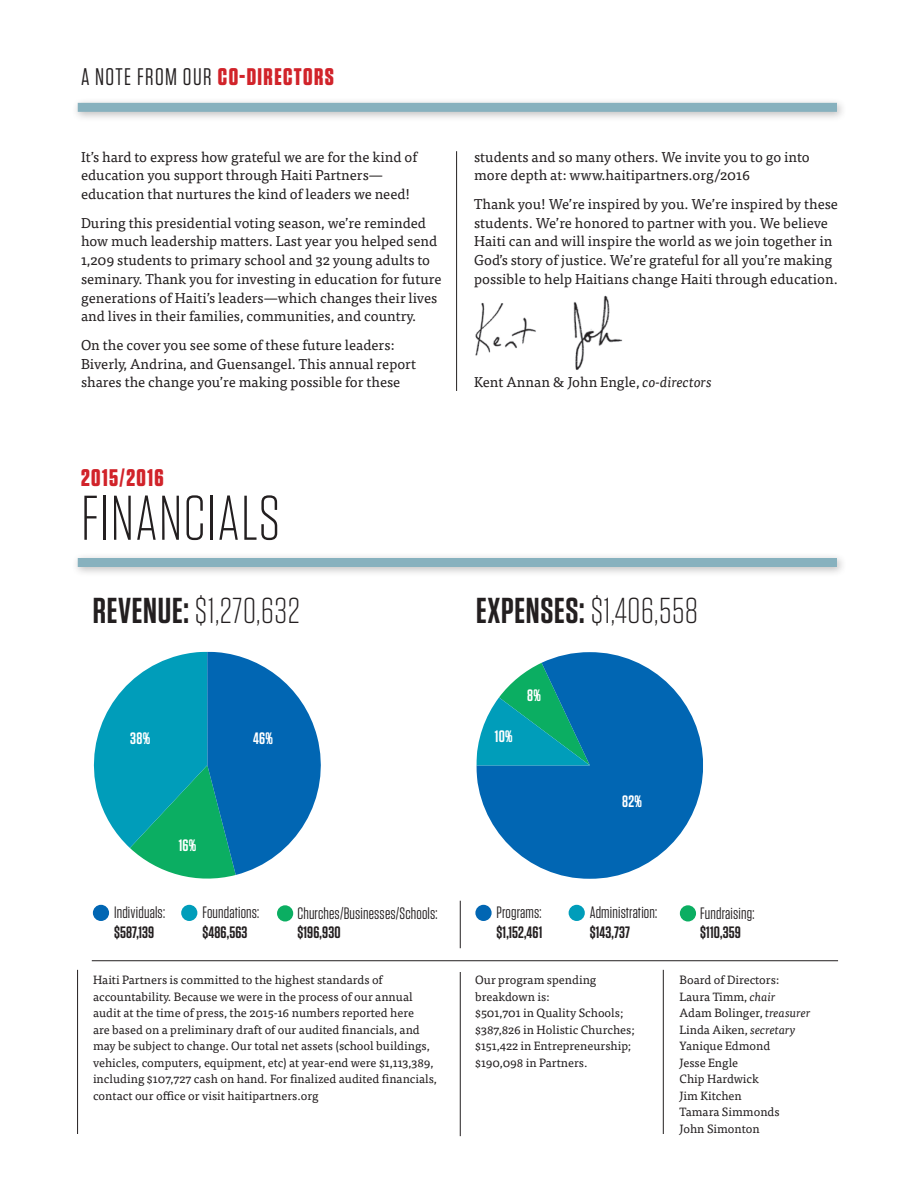
<style>
.page{position:relative;width:918px;height:1188px;background:#fff}
.page>*{position:absolute;margin:0;border:0;box-sizing:border-box;transform-origin:0 0}
.t1{font:300 63px "Tungsten";letter-spacing:.02em;color:#231f20}
.t2{font:300 36px "Tungsten";letter-spacing:.02em;color:#231f20}
.t3{font:24px "Tungsten";letter-spacing:.06em;color:#231f20}
.t4{font:700 24px "Tungsten";letter-spacing:.06em;color:#d1232a}
.t5{font:16.5px/19.5px "Tungsten";letter-spacing:.01em;color:#231f20}
.t6{font:600 16.5px/19.5px "Tungsten";letter-spacing:.01em;color:#231f20}
.t7{font:600 16.5px "Tungsten";letter-spacing:.02em;color:#fff}
.t8{font:14.25px/18.8px "Tisa Pro";color:#231f20}
.t9{font:12px/16.5px "Tisa Pro";color:#231f20}
.s1{font-weight:700;color:#d1232a}
.s2{font-style:italic}
.s3{font-weight:600}
.s4{font-weight:400}
</style>
<div class="page">
<div style="left:72px;top:97px;width:775px;height:25px;background:#231f20;opacity:.3"></div>
<div style="left:78px;top:103px;width:759px;height:9px;background:#87b1be"></div>
<div style="left:72px;top:552px;width:775px;height:25px;background:#231f20;opacity:.3"></div>
<div style="left:78px;top:558px;width:759px;height:9px;background:#87b1be"></div>
<img style="left:475px;top:303px;width:61px;height:53px">
<img style="left:573px;top:295px;width:50px;height:75px">
<hr style="left:456px;top:151px;width:1px;height:240px;background:#231f20">
<hr style="left:460px;top:972px;width:1px;height:164px;background:#231f20">
<hr style="left:460px;top:901px;width:1px;height:47px;background:#231f20">
<hr style="left:663px;top:970px;width:1px;height:164px;background:#231f20">
<hr style="left:77px;top:970px;width:1px;height:164px;background:#231f20">
<svg style="left:93px;top:652px;width:228px;height:227px"></svg>
<svg style="left:476px;top:652px;width:227px;height:227px;fill:#0166b3"></svg>
<svg style="left:476px;top:663px;width:114px;height:102px"></svg>
<hr style="left:92px;top:960px;width:746px;height:1px;background:#231f20">
<div style="left:475px;top:905px;width:17px;height:16px;background:#0166b3;border-radius:50%"></div>
<div style="left:93px;top:905px;width:16px;height:16px;background:#0166b3;border-radius:50%"></div>
<div style="left:569px;top:905px;width:16px;height:16px;background:#009dba;border-radius:50%"></div>
<div style="left:181px;top:905px;width:16px;height:16px;background:#009dba;border-radius:50%"></div>
<div style="left:680px;top:905px;width:16px;height:17px;background:#0bae62;border-radius:50%"></div>
<div style="left:277px;top:905px;width:16px;height:17px;background:#0bae62;border-radius:50%"></div>
<p class="t3" style="left:81px;top:64px;width:254px">A NOTE FROM OUR <span class="s1">CO-DIRECTORS</span></p>
<p class="t8" style="left:81px;top:146px;width:338px">It’s hard to express how grateful we are for the kind of education you support through Haiti Partners— education that nurtures the kind of leaders we need!</p>
<p class="t8" style="left:81px;top:212px;width:362px">During this presidential voting season, we’re reminded how much leadership matters. Last year you helped send 1,209 students to primary school and 32 young adults to seminary. Thank you for investing in education for future generations of Haiti’s leaders—which changes their lives and lives in their families, communities, and country.</p>
<p class="t8" style="left:81px;top:335px;width:336px">On the cover you see some of these future leaders:<br>Biverly, Andrina, and Guensangel. This annual report shares the change you’re making possible for these</p>
<p class="t4" style="left:81px;top:465px;width:84px">2015/2016</p>
<p class="t1" style="left:81px;top:486px;width:201px">FINANCIALS</p>
<p class="t8" style="left:474px;top:146px;width:337px">students and so many others. We invite you to go into more depth at: www.haitipartners.org/2016</p>
<p class="t8" style="left:474px;top:194px;width:365px">Thank you! We’re inspired by you. We’re inspired by these students. We’re honored to partner with you. We believe Haiti can and will inspire the world as we join together in God’s story of justice. We’re grateful for all you’re making possible to help Haitians change Haiti through education.</p>
<p class="t8" style="left:474px;top:372px;width:239px">Kent Annan &amp; John Engle, <span class="s2">co-directors</span></p>
<p class="t2" style="left:93px;top:592px;width:208px"><span class="s3">REVENUE:</span> $1,270,632</p>
<p class="t2" style="left:476px;top:592px;width:223px"><span class="s3">EXPENSES:</span> $1,406,558</p>
<p class="t7" style="left:130px;top:729px;width:22px">38%</p>
<p class="t7" style="left:253px;top:729px;width:21px">46%</p>
<p class="t7" style="left:179px;top:836px;width:19px">16%</p>
<p class="t7" style="left:495px;top:727px;width:19px">10%</p>
<p class="t7" style="left:527px;top:686px;width:15px">8%</p>
<p class="t7" style="left:622px;top:792px;width:21px">82%</p>
<p class="t5" style="left:114px;top:903px;width:53px">Individuals: <span class="s3">$587,139</span></p>
<p class="t5" style="left:590px;top:903px;width:69px">Administration: <span class="s3">$143,737</span></p>
<p class="t5" style="left:202px;top:903px;width:58px">Foundations: <span class="s3">$486,563</span></p>
<p class="t5" style="left:700px;top:903px;width:56px">Fundraising: <span class="s3">$110,359</span></p>
<p class="t5" style="left:297px;top:903px;width:142px">Churches/Businesses/Schools: <span class="s3">$196,930</span></p>
<p class="t6" style="left:497px;top:903px;width:47px"><span class="s4">Programs: </span>$1,152,461</p>
<p class="t9" style="left:93px;top:971px;width:346px">Haiti Partners is committed to the highest standards of accountability. Because we were in the process of our annual audit at the time of press, the 2015-16 numbers reported here<br>are based on a preliminary draft of our audited financials, and may be subject to change. Our total net assets (school buildings, vehicles, computers, equipment, etc) at year-end were $1,113,389, including $107,727 cash on hand. For finalized audited financials, contact our office or visit haitipartners.org</p>
<p class="t9" style="left:475px;top:971px;width:161px">Our program spending breakdown is:<br>$501,701 in Quality Schools; $387,826 in Holistic Churches; $151,422 in Entrepreneurship; $190,098 in Partners.</p>
<p class="t9" style="left:680px;top:971px;width:101px">Board of Directors:</p>
<p class="t9" style="left:680px;top:988px;width:97px">Laura Timm, <span class="s2">chair</span></p>
<p class="t9" style="left:680px;top:1004px;width:132px">Adam Bolinger, <span class="s2">treasurer</span></p>
<p class="t9" style="left:680px;top:1021px;width:117px">Linda Aiken, <span class="s2">secretary</span></p>
<p class="t9" style="left:680px;top:1037px;width:92px">Yanique Edmond</p>
<p class="t9" style="left:680px;top:1054px;width:60px">Jesse Engle</p>
<p class="t9" style="left:680px;top:1070px;width:81px">Chip Hardwick</p>
<p class="t9" style="left:680px;top:1087px;width:64px">Jim Kitchen</p>
<p class="t9" style="left:680px;top:1103px;width:102px">Tamara Simmonds</p>
<p class="t9" style="left:680px;top:1120px;width:82px">John Simonton</p>
</div>
